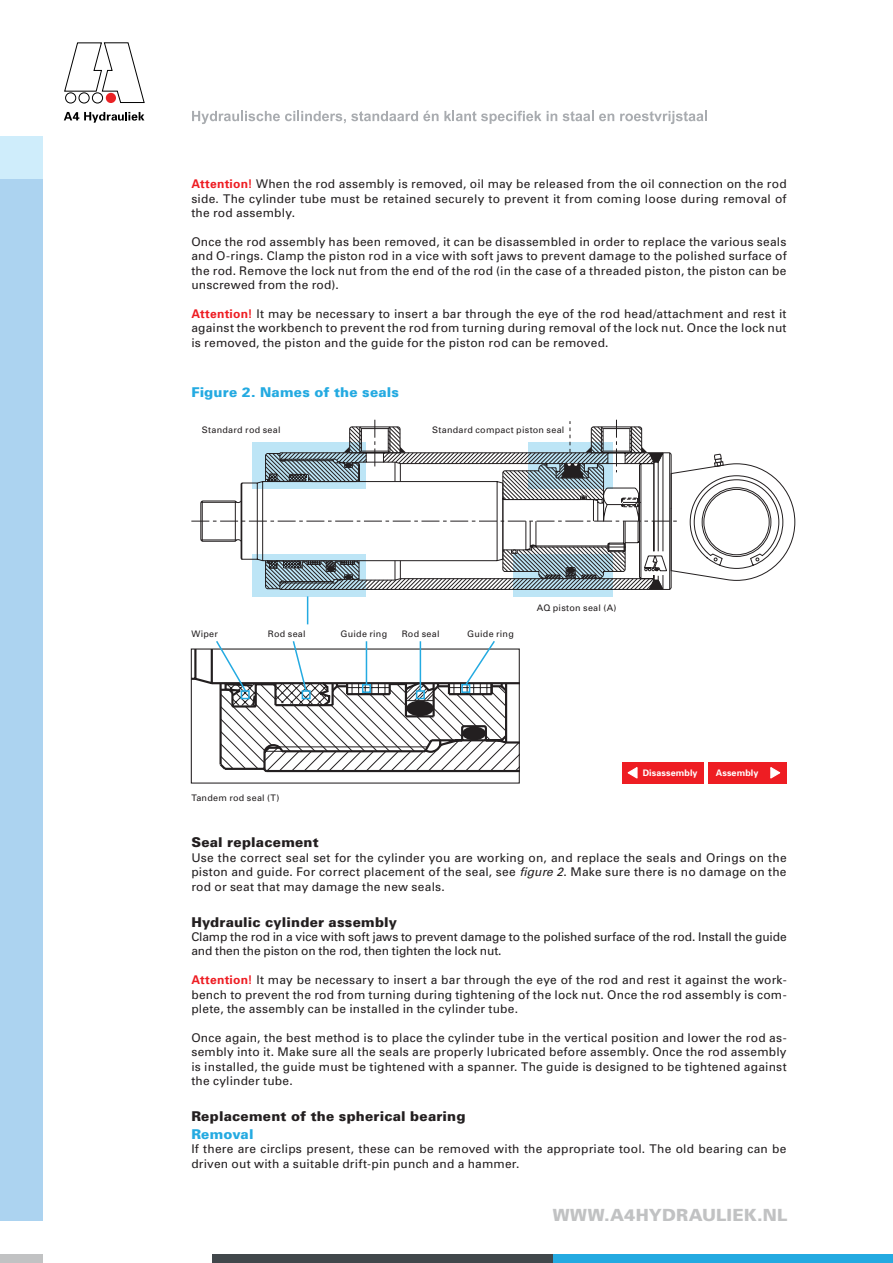
<style>
.page{position:relative;width:893px;height:1263px;background:#fff}
.page>*{position:absolute;margin:0;border:0;box-sizing:border-box;transform-origin:0 0}
.t1{font:900 16.8px "Univers";letter-spacing:.01em;color:#c1c2c3}
.t2{font:900 13.5px "Univers";letter-spacing:.015em;color:#231f20}
.t3{font:900 13.5px "Univers";letter-spacing:.015em;color:#24aae1}
.t4{font:12px/14.4px "Univers";letter-spacing:.015em;color:#231f20;text-align:justify}
.t5{font:12px/14.4px "Univers";letter-spacing:-.01em;color:#231f20}
.t6{font:9px "Univers";letter-spacing:.03em;color:#231f20}
.t7{font:700 9px "Univers";letter-spacing:.01em;color:#fff}
.s1{font-weight:700;color:#ee1d23}
.s2{font-style:italic}
</style>
<div class="page">
<div style="left:0;top:136px;width:43px;height:43px;background:#cfedfb"></div>
<div style="left:0;top:1254px;width:43px;height:9px;background:#c1c2c3"></div>
<div style="left:553px;top:1254px;width:340px;height:9px;background:#24aae1"></div>
<div style="left:213px;top:1254px;width:340px;height:9px;background:#41474b"></div>
<div style="left:0;top:179px;width:43px;height:1041px;background:#acd3f0"></div>
<div style="left:513px;top:554px;width:100px;height:42px;background:#bde5f6"></div>
<div style="left:252px;top:554px;width:114px;height:42px;background:#bde5f6"></div>
<svg style="left:191px;top:420px;width:604px;height:170px"></svg>
<svg style="left:307px;top:596px;width:1px;height:28px"></svg>
<svg style="left:191px;top:641px;width:328px;height:131px"></svg>
<div style="left:241px;top:690px;width:9px;height:9px;border:2px solid #24aae1"></div>
<div style="left:302px;top:690px;width:9px;height:9px;border:2px solid #24aae1"></div>
<div style="left:416px;top:690px;width:9px;height:9px;border:2px solid #24aae1"></div>
<div style="left:362px;top:684px;width:9px;height:9px;border:2px solid #24aae1"></div>
<div style="left:461px;top:684px;width:9px;height:9px;border:2px solid #24aae1"></div>
<div style="left:622px;top:762px;width:81px;height:21px;background:#ee1d23"></div>
<svg style="left:627px;top:767px;width:11px;height:12px"></svg>
<div style="left:708px;top:762px;width:79px;height:21px;background:#ee1d23"></div>
<svg style="left:770px;top:767px;width:11px;height:12px"></svg>
<svg style="left:64px;top:112px;width:80px;height:11px"></svg>
<svg style="left:64px;top:42px;width:81px;height:61px"></svg>
<div style="left:92px;top:93px;width:11px;height:10px;background:#fff;border-radius:50%"></div>
<div style="left:92px;top:92px;width:11px;height:12px;border:1px solid #000;border-radius:50%"></div>
<div style="left:79px;top:93px;width:10px;height:10px;background:#fff;border-radius:50%"></div>
<div style="left:79px;top:92px;width:11px;height:12px;border:1px solid #000;border-radius:50%"></div>
<div style="left:66px;top:93px;width:10px;height:10px;background:#fff;border-radius:50%"></div>
<div style="left:65px;top:92px;width:11px;height:12px;border:1px solid #000;border-radius:50%"></div>
<svg style="left:192px;top:111px;width:349px;height:13px"></svg>
<svg style="left:547px;top:111px;width:10px;height:10px"></svg>
<svg style="left:563px;top:111px;width:51px;height:10px"></svg>
<svg style="left:620px;top:111px;width:87px;height:13px"></svg>
<p class="t4" style="left:191px;top:177px;width:597px"><span class="s1">Attention!</span> When the rod assembly is removed, oil may be released from the oil connection on the rod side. The cylinder tube must be retained securely to prevent it from coming loose during removal of the rod assembly.</p>
<p class="t4" style="left:191px;top:234px;width:597px">Once the rod assembly has been removed, it can be disassembled in order to replace the various seals and O-rings. Clamp the piston rod in a vice with soft jaws to prevent damage to the polished surface of the rod. Remove the lock nut from the end of the rod (in the case of a threaded piston, the piston can be unscrewed from the rod).</p>
<p class="t4" style="left:191px;top:306px;width:597px"><span class="s1">Attention!</span> It may be necessary to insert a bar through the eye of the rod head/attachment and rest it against the workbench to prevent the rod from turning during removal of the lock nut. Once the lock nut is removed, the piston and the guide for the piston rod can be removed.</p>
<p class="t3" style="left:191px;top:384px;width:209px">Figure 2. Names of the seals</p>
<p class="t6" style="left:202px;top:424px;width:80px">Standard rod seal</p>
<p class="t6" style="left:432px;top:424px;width:134px">Standard compact piston seal</p>
<p class="t6" style="left:537px;top:602px;width:81px">AQ piston seal (A)</p>
<p class="t6" style="left:191px;top:628px;width:28px">Wiper</p>
<p class="t6" style="left:268px;top:628px;width:39px">Rod seal</p>
<p class="t6" style="left:341px;top:628px;width:48px">Guide ring</p>
<p class="t6" style="left:402px;top:628px;width:39px">Rod seal</p>
<p class="t6" style="left:467px;top:628px;width:48px">Guide ring</p>
<p class="t6" style="left:191px;top:792px;width:90px">Tandem rod seal (T)</p>
<p class="t7" style="left:643px;top:767px;width:56px">Disassembly</p>
<p class="t7" style="left:716px;top:767px;width:44px">Assembly</p>
<p class="t2" style="left:191px;top:834px;width:129px">Seal replacement</p>
<p class="t4" style="left:191px;top:850px;width:597px">Use the correct seal set for the cylinder you are working on, and replace the seals and Orings on the piston and guide. For correct placement of the seal, see <span class="s2">figure 2</span>. Make sure there is no damage on the rod or seat that may damage the new seals.</p>
<p class="t2" style="left:191px;top:913px;width:207px">Hydraulic cylinder assembly</p>
<p class="t5" style="left:191px;top:929px;width:597px">Clamp the rod in a vice with soft jaws to prevent damage to the polished surface of the rod. Install the guide and then the piston on the rod, then tighten the lock nut.</p>
<p class="t4" style="left:191px;top:972px;width:597px"><span class="s1">Attention!</span> It may be necessary to insert a bar through the eye of the rod and rest it against the work&shy;bench to prevent the rod from turning during tightening of the lock nut. Once the rod assembly is com&shy;plete, the assembly can be installed in the cylinder tube.</p>
<p class="t4" style="left:191px;top:1030px;width:597px">Once again, the best method is to place the cylinder tube in the vertical position and lower the rod as&shy;sembly into it. Make sure all the seals are properly lubricated before assembly. Once the rod assembly is installed, the guide must be tightened with a spanner. The guide is designed to be tightened against the cylinder tube.</p>
<p class="t2" style="left:191px;top:1108px;width:276px">Replacement of the spherical bearing</p>
<p class="t3" style="left:191px;top:1126px;width:64px">Removal</p>
<p class="t4" style="left:191px;top:1142px;width:597px">If there are circlips present, these can be removed with the appropriate tool. The old bearing can be driven out with a suitable drift-pin punch and a hammer.</p>
<h1 class="t1" style="left:553px;top:1204px;width:236px">WWW.A4HYDRAULIEK.NL</h1>
</div>
